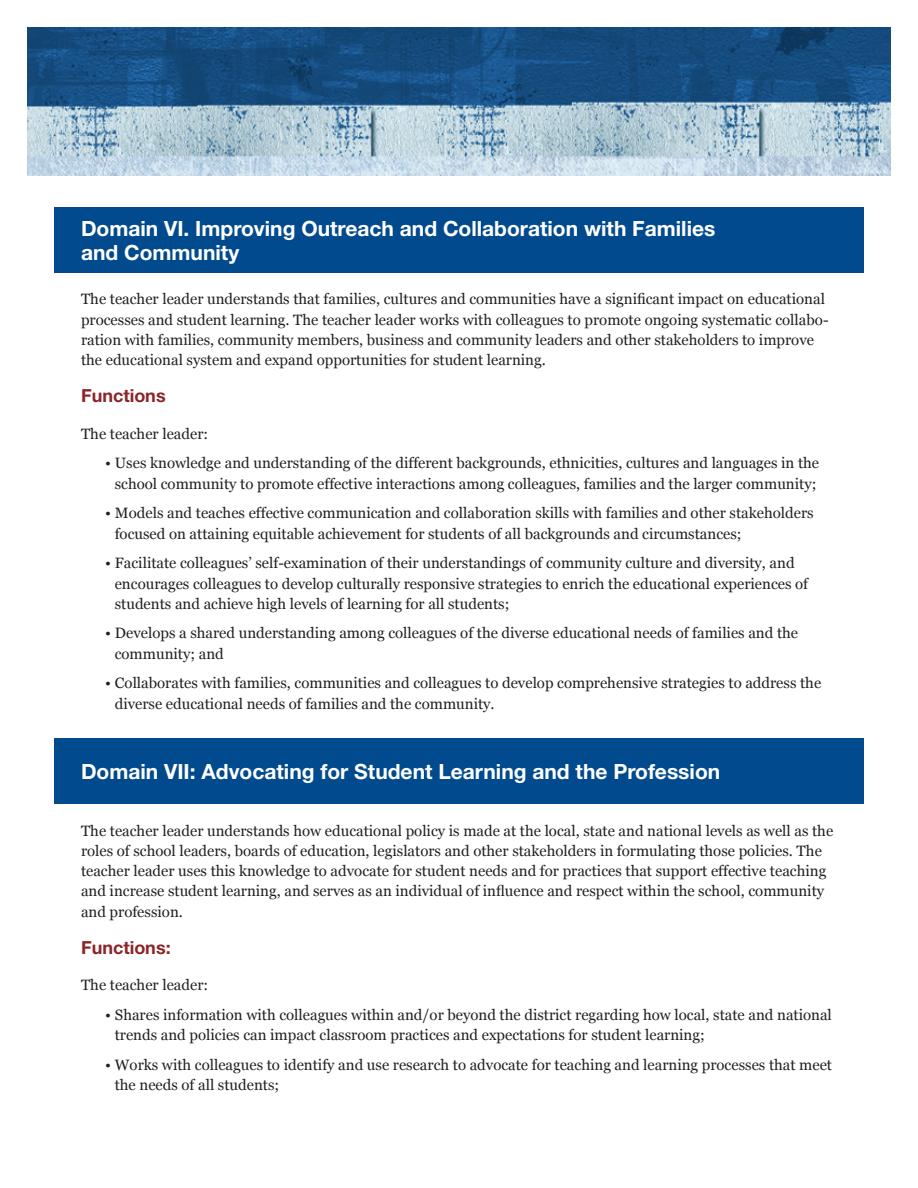
<style>
.page{position:relative;width:918px;height:1188px;background:#fff}
.page>*{position:absolute;margin:0;border:0;box-sizing:border-box;transform-origin:0 0}
.t1{font:700 21px/24px "Helvetica Neue LT Std";color:#fff}
.t2{font:700 18px "Helvetica Neue LT Std";color:#8a2528}
.t3{font:15px/20.2px "Georgia";color:#231f20}
</style>
<div class="page">
<img style="left:27px;top:27px;width:864px;height:149px">
<div style="left:54px;top:207px;width:810px;height:66px;background:#004a8d"></div>
<div style="left:54px;top:738px;width:810px;height:66px;background:#004a8d"></div>
<h1 class="t1" style="left:81px;top:216px;width:636px">Domain VI. Improving Outreach and Collaboration with Families and Community</h1>
<p class="t3" style="left:81px;top:289px;width:749px">The teacher leader understands that families, cultures and communities have a significant impact on educational processes and student learning. The teacher leader works with colleagues to promote ongoing systematic collabo&shy;ration with families, community members, business and community leaders and other stakeholders to improve the educational system and expand opportunities for student learning.</p>
<p class="t2" style="left:81px;top:385px;width:86px">Functions</p>
<p class="t3" style="left:81px;top:424px;width:129px">The teacher leader:</p>
<p class="t3" style="left:105px;top:453px;width:716px;text-align:center">• Uses knowledge and understanding of the different backgrounds, ethnicities, cultures and languages in the school community to promote effective interactions among colleagues, families and the larger community;</p>
<p class="t3" style="left:115px;top:503px;width:700px;text-indent:-10px">• Models and teaches effective communication and collaboration skills with families and other stakeholders focused on attaining equitable achievement for students of all backgrounds and circumstances;</p>
<p class="t3" style="left:115px;top:553px;width:695px;text-indent:-10px">• Facilitate colleagues’ self-examination of their understandings of community culture and diversity, and encourages colleagues to develop culturally responsive strategies to enrich the educational experiences of students and achieve high levels of learning for all students;</p>
<p class="t3" style="left:115px;top:624px;width:685px;text-indent:-10px">• Develops a shared understanding among colleagues of the diverse educational needs of families and the community; and</p>
<p class="t3" style="left:115px;top:673px;width:708px;text-indent:-10px">• Collaborates with families, communities and colleagues to develop comprehensive strategies to address the diverse educational needs of families and the community.</p>
<h1 class="t1" style="left:81px;top:759px;width:641px">Domain VII: Advocating for Student Learning and the Profession</h1>
<p class="t3" style="left:81px;top:821px;width:754px">The teacher leader understands how educational policy is made at the local, state and national levels as well as the roles of school leaders, boards of education, legislators and other stakeholders in formulating those policies. The teacher leader uses this knowledge to advocate for student needs and for practices that support effective teaching and increase student learning, and serves as an individual of influence and respect within the school, community and profession.</p>
<p class="t2" style="left:81px;top:936px;width:91px">Functions:</p>
<p class="t3" style="left:81px;top:975px;width:129px">The teacher leader:</p>
<p class="t3" style="left:115px;top:1005px;width:719px;text-indent:-10px">• Shares information with colleagues within and/or beyond the district regarding how local, state and national trends and policies can impact classroom practices and expectations for student learning;</p>
<p class="t3" style="left:115px;top:1055px;width:719px;text-indent:-10px">• Works with colleagues to identify and use research to advocate for teaching and learning processes that meet the needs of all students;</p>
</div>
